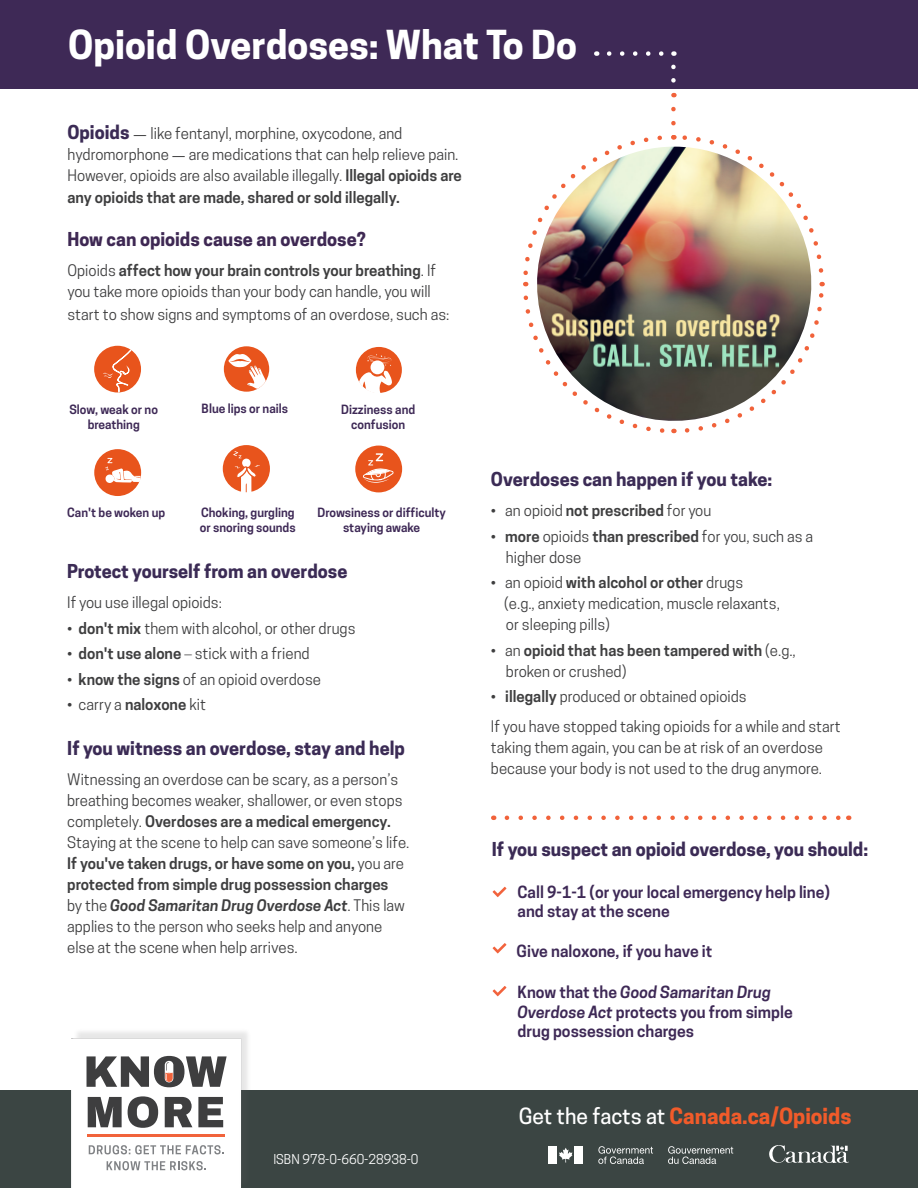
<style>
.page{position:relative;width:918px;height:1188px;background:#fff}
.page>*{position:absolute;margin:0;border:0;box-sizing:border-box;transform-origin:0 0}
.t1{font:700 37.5px "Cooper Hewitt";color:#fff}
.t2{font:700 21px "Cooper Hewitt";color:#f15b2a}
.t3{font:700 18px "Cooper Hewitt";color:#3b2b55}
.t4{font:700 18px "Cooper Hewitt";color:#3e2853}
.t5{font:600 15.75px/19.5px "Cooper Hewitt";color:#3e2956}
.t6{font:15px/21px "Cooper Hewitt";color:#3e3e3f}
.t7{font:600 15px/21px "Cooper Hewitt";color:#3e3e3f}
.t8{font:12.75px "Cooper Hewitt";color:#fff}
.t9{font:600 12px/15px "Cooper Hewitt";color:#3e2956;text-align:center}
.s1{font-weight:700;font-size:18px;color:#3b2b55}
.s2{font-family:"Minion Pro";font-weight:700}
.s3{font-weight:600}
.s4{font-family:"Arial Rounded MT Std"}
.s5{font-family:"Frutiger LT";font-weight:300}
.s6{font-weight:600;font-style:italic}
.s7{font-family:"Arial Rounded MT Std";font-weight:400}
.s8{font-weight:400}
.s9{font-style:italic}
.s10{font-weight:500;color:#fff}
</style>
<div class="page">
<div style="left:0;top:1091px;width:918px;height:97px;background:#3b4543"></div>
<div style="left:0;top:0;width:918px;height:89px;background:#3e2956"></div>
<svg style="left:769px;top:1145px;width:80px;height:18px"></svg>
<svg style="left:559px;top:1148px;width:13px;height:15px"></svg>
<div style="left:548px;top:1146px;width:9px;height:18px;background:#fff"></div>
<div style="left:575px;top:1146px;width:8px;height:18px;background:#fff"></div>
<svg style="left:598px;top:1146px;width:55px;height:18px"></svg>
<svg style="left:668px;top:1146px;width:65px;height:18px"></svg>
<img style="left:71px;top:1031px;width:182px;height:157px">
<svg style="left:87px;top:1056px;width:62px;height:31px"></svg>
<div style="left:154px;top:1056px;width:31px;height:31px;background:#3e3e3f;border-radius:50%"></div>
<svg style="left:186px;top:1056px;width:41px;height:31px"></svg>
<svg style="left:88px;top:1097px;width:34px;height:30px"></svg>
<svg style="left:128px;top:1096px;width:30px;height:32px"></svg>
<svg style="left:165px;top:1097px;width:27px;height:30px"></svg>
<svg style="left:198px;top:1097px;width:25px;height:30px"></svg>
<svg style="left:165px;top:1062px;width:8px;height:20px"></svg>
<hr style="left:88px;top:1134px;width:137px;height:3px;background:#f1633b">
<svg style="left:89px;top:1145px;width:135px;height:9px"></svg>
<svg style="left:107px;top:1161px;width:99px;height:9px"></svg>
<svg style="left:493px;top:887px;width:14px;height:10px"></svg>
<svg style="left:493px;top:943px;width:14px;height:10px"></svg>
<svg style="left:493px;top:986px;width:14px;height:10px"></svg>
<div style="left:224px;top:346px;width:45px;height:46px;background:#e8541c;border-radius:50%"></div>
<svg style="left:228px;top:354px;width:40px;height:38px"></svg>
<div style="left:356px;top:347px;width:46px;height:46px;background:#e8541c;border-radius:50%"></div>
<svg style="left:356px;top:354px;width:36px;height:39px"></svg>
<div style="left:94px;top:449px;width:47px;height:47px;background:#e8541c;border-radius:50%"></div>
<svg style="left:105px;top:458px;width:35px;height:25px"></svg>
<div style="left:223px;top:445px;width:47px;height:47px;background:#e8541c;border-radius:50%"></div>
<svg style="left:233px;top:451px;width:27px;height:42px"></svg>
<div style="left:94px;top:346px;width:47px;height:47px;background:#e8541c;border-radius:50%"></div>
<svg style="left:103px;top:350px;width:28px;height:43px"></svg>
<div style="left:355px;top:446px;width:47px;height:46px;background:#e8541c;border-radius:50%"></div>
<svg style="left:363px;top:453px;width:31px;height:30px"></svg>
<svg style="left:507px;top:816px;width:334px;height:4px"></svg>
<svg style="left:609px;top:51px;width:55px;height:5px"></svg>
<svg style="left:671px;top:67px;width:5px;height:30px"></svg>
<svg style="left:684px;top:282px;width:141px;height:151px"></svg>
<svg style="left:671px;top:109px;width:153px;height:164px"></svg>
<img style="left:523px;top:147px;width:292px;height:282px">
<p class="t1" style="left:68px;top:23px;width:510px">Opioid Overdoses: What To Do</p>
<p class="t6" style="left:68px;top:123px;width:396px"><span class="s1">Opioids</span> <span class="s2">—</span> like fentanyl, morphine, oxycodone, and hydromorphone <span class="s2">—</span> are medications that can help relieve pain.<br>However, opioids are also available illegally. <span class="s3">Illegal opioids are any opioids that are made, shared or sold illegally.</span></p>
<p class="t4" style="left:68px;top:229px;width:300px">How can opioids cause an overdose?</p>
<p class="t6" style="left:68px;top:260px;width:370px">Opioids <span class="s3">affect how your brain controls your breathing</span>. If you take more opioids than your body can handle, you will</p>
<p class="t6" style="left:68px;top:304px;width:383px">start to show signs and symptoms of an overdose, such as:</p>
<p class="t9" style="left:69px;top:402px;width:90px">Slow, weak or no breathing</p>
<p class="t9" style="left:202px;top:401px;width:88px">Blue lips or nails</p>
<p class="t9" style="left:341px;top:402px;width:76px">Dizziness and confusion</p>
<p class="t9" style="left:67px;top:505px;width:99px">Can't be woken up</p>
<p class="t9" style="left:200px;top:505px;width:97px;text-align:left">Choking, gurgling or snoring sounds</p>
<p class="t9" style="left:318px;top:505px;width:130px">Drowsiness or difficulty staying awake</p>
<p class="t3" style="left:67px;top:561px;width:282px">Protect yourself from an overdose</p>
<p class="t6" style="left:67px;top:592px;width:156px">If you use illegal opioids:</p>
<p class="t6" style="left:67px;top:618px;width:290px"><span class="s4">•</span> <span class="s3">don't mix</span> them with alcohol, or other drugs</p>
<p class="t6" style="left:67px;top:643px;width:244px"><span class="s4">•</span> <span class="s3">don't use alone</span> <span class="s5">–</span> stick with a friend</p>
<p class="t6" style="left:67px;top:669px;width:255px"><span class="s4">•</span> <span class="s3">know the signs</span> of an opioid overdose</p>
<p class="t6" style="left:67px;top:694px;width:140px"><span class="s4">•</span> carry a <span class="s3">naloxone</span> kit</p>
<p class="t3" style="left:67px;top:738px;width:339px">If you witness an overdose, stay and help</p>
<p class="t6" style="left:67px;top:769px;width:344px">Witnessing an overdose can be scary, as a person’s breathing becomes weaker, shallower, or even stops completely. <span class="s3">Overdoses are a medical emergency.<br></span>Staying at the scene to help can save someone’s life.<br><span class="s3">If you've taken drugs, or have some on you,</span> you are <span class="s3">protected from simple drug possession charges<br></span>by the <span class="s6">Good Samaritan Drug Overdose Act</span>. This law applies to the person who seeks help and anyone else at the scene when help arrives.</p>
<p class="t8" style="left:273px;top:1152px;width:147px">ISBN 978-0-660-28938-0</p>
<p class="t3" style="left:491px;top:469px;width:283px">Overdoses can happen if you take:</p>
<p class="t6" style="left:491px;top:500px;width:222px"><span class="s4">•</span> an opioid <span class="s3">not prescribed</span> for you</p>
<p class="t6" style="left:506px;top:526px;width:309px;text-indent:-15px"><span class="s4">•</span> <span class="s3">more</span> opioids <span class="s3">than prescribed</span> for you, such as a higher dose</p>
<p class="t6" style="left:504px;top:572px;width:277px;text-indent:-13px"><span class="s4">•</span> an opioid <span class="s3">with alcohol or other</span> drugs<br>(e.g., anxiety medication, muscle relaxants, or sleeping pills)</p>
<p class="t7" style="left:506px;top:640px;width:291px;text-indent:-15px"><span class="s7">•</span> <span class="s8">an</span> opioid that has been tampered with <span class="s8">(e.g., broken or crushed)</span></p>
<p class="t6" style="left:491px;top:686px;width:257px"><span class="s4">•</span> <span class="s3">illegally</span> produced or obtained opioids</p>
<p class="t6" style="left:491px;top:716px;width:351px">If you have stopped taking opioids for a while and start taking them again, you can be at risk of an overdose because your body is not used to the drug anymore.</p>
<p class="t3" style="left:492px;top:838px;width:378px">If you suspect an opioid overdose, you should:</p>
<p class="t5" style="left:518px;top:882px;width:314px">Call 9-1-1 (or your local emergency help line) and stay at the scene</p>
<p class="t5" style="left:517px;top:941px;width:197px">Give naloxone, if you have it</p>
<p class="t5" style="left:517px;top:983px;width:277px">Know that the <span class="s9">Good Samaritan Drug<br>Overdose Act</span> protects you from simple drug possession charges</p>
<p class="t2" style="left:519px;top:1103px;width:334px"><span class="s10">Get the facts at</span> Canada.ca/Opioids</p>
</div>
